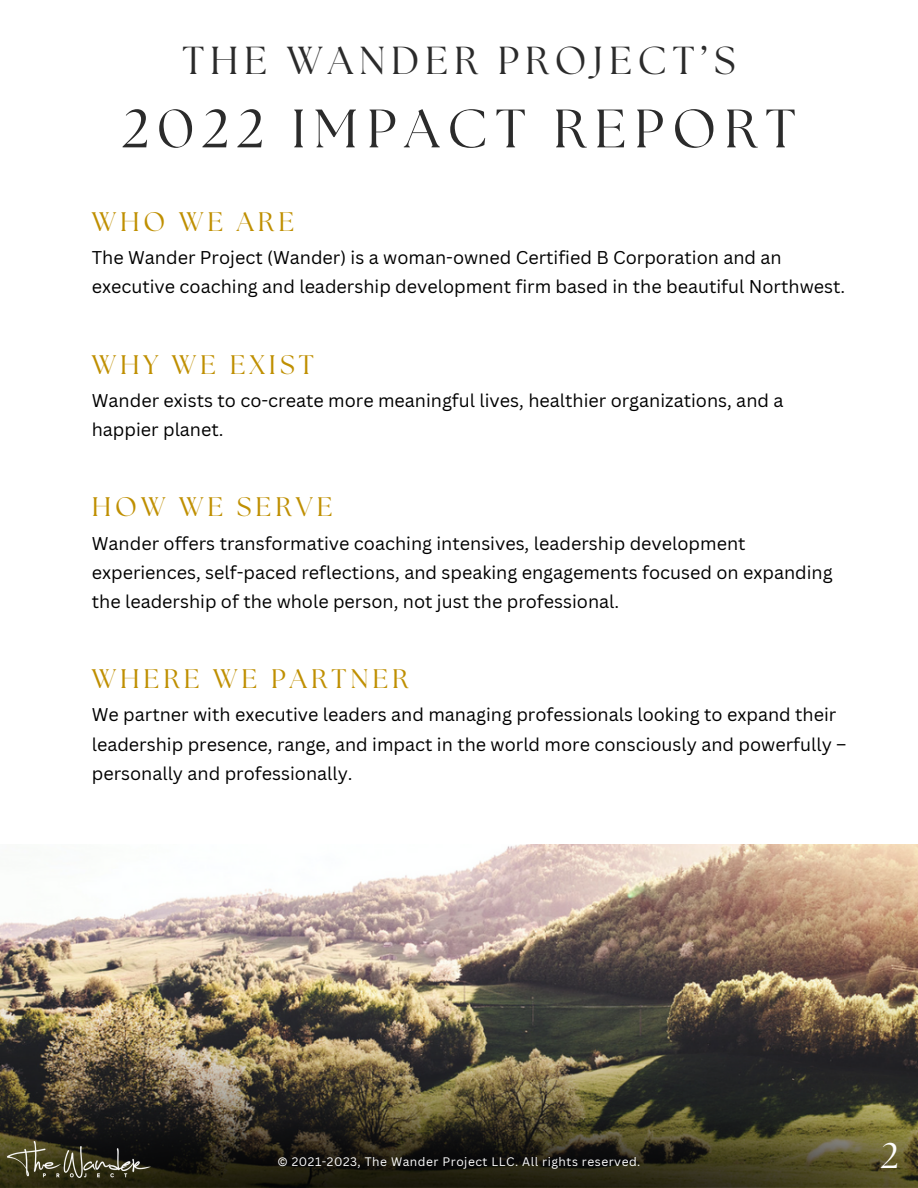
<style>
.page{position:relative;width:918px;height:1188px;background:#fff}
.page>*{position:absolute;margin:0;border:0;box-sizing:border-box;transform-origin:0 0}
.t1{font:54px "The Seasons";letter-spacing:.15em;color:#2b2b2b}
.t2{font:39px "The Seasons";letter-spacing:.15em;color:#2b2b2b}
.t3{font:35.85px "The Seasons";color:#fff}
.t4{font:26.85px "The Seasons";letter-spacing:.15em;color:#bf8f00}
.t5{font:18px/29.2px "Canva Sans";color:#000}
.t6{font:12px "Canva Sans";letter-spacing:.045em;color:#fff}
</style>
<div class="page">
<img style="left:265px;top:845px;width:653px;height:45px">
<img style="left:0;top:890px;width:918px;height:298px">
<img style="left:8px;top:1141px;width:143px;height:36px">
<p class="t2" style="left:182px;top:43px;width:555px">THE WANDER PROJECT’S</p>
<p class="t1" style="left:122px;top:104px;width:675px">2022 IMPACT REPORT</p>
<p class="t4" style="left:92px;top:210px;width:204px">WHO WE ARE</p>
<p class="t5" style="left:92px;top:243px;width:755px">The Wander Project (Wander) is a woman-owned Certified B Corporation and an executive coaching and leadership development firm based in the beautiful Northwest.</p>
<p class="t4" style="left:92px;top:352px;width:223px">WHY WE EXIST</p>
<p class="t5" style="left:92px;top:385px;width:693px">Wander exists to co-create more meaningful lives, healthier organizations, and a happier planet.</p>
<p class="t4" style="left:92px;top:495px;width:242px">HOW WE SERVE</p>
<p class="t5" style="left:92px;top:528px;width:742px">Wander offers transformative coaching intensives, leadership development experiences, self-paced reflections, and speaking engagements focused on expanding the leadership of the whole person, not just the professional.</p>
<p class="t4" style="left:92px;top:667px;width:318px">WHERE WE PARTNER</p>
<p class="t5" style="left:92px;top:700px;width:756px">We partner with executive leaders and managing professionals looking to expand their leadership presence, range, and impact in the world more consciously and powerfully – personally and professionally.</p>
<p class="t6" style="left:278px;top:1154px;width:364px">© 2021-2023, The Wander Project LLC. All rights reserved.</p>
<p class="t3" style="left:881px;top:1139px;width:19px">2</p>
</div>
